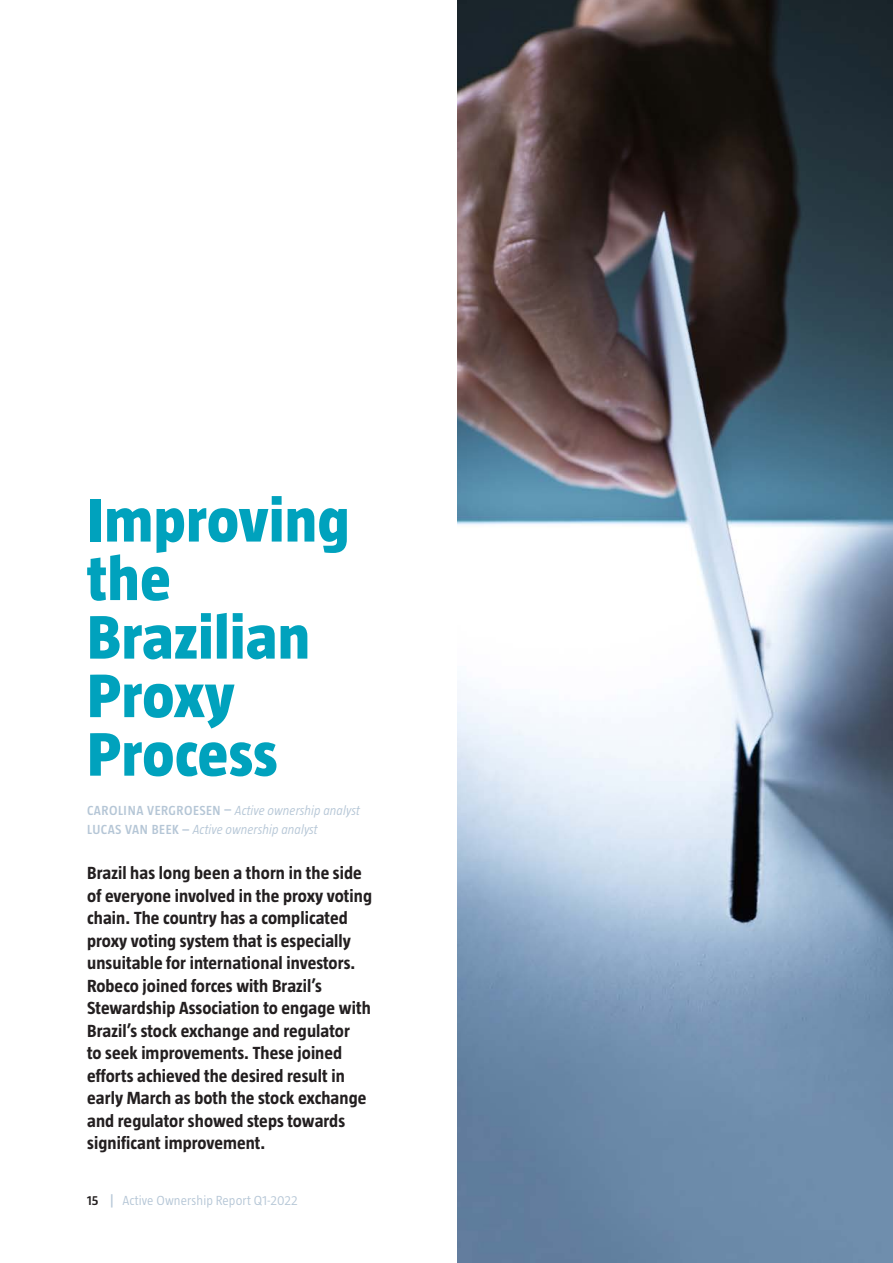
<style>
.page{position:relative;width:893px;height:1263px;background:#fff}
.page>*{position:absolute;margin:0;border:0;box-sizing:border-box;transform-origin:0 0}
._09-heading_short_le{font:800 63px/58.5px "Taz";letter-spacing:.01em;color:#00a2bd}
._01-introduction_tex{font:700 18px/22.5px "Taz";letter-spacing:.005em;color:#231f20}
._01_Heading_20pt{font:italic 300 13.5px "Taz";letter-spacing:.005em;color:#b5c6d6}
.t1{font:300 13.5px "Taz";letter-spacing:.01em;color:#b5c6d6}
.s1{font-weight:600;font-style:normal}
.s2{font-weight:600;color:#231f20}
.s3{font-weight:600}
</style>
<div class="page">
<img style="left:457px;top:0;width:436px;height:1263px">
<p class="_09-heading_short_le" style="left:87px;top:490px;width:264px">Improving the<br>Brazilian<br>Proxy<br>Process</p>
<p class="_01_Heading_20pt" style="left:87px;top:802px;width:274px"><span class="s1">CAROLINA VERGROESEN –</span> Active ownership analyst</p>
<p class="_01_Heading_20pt" style="left:87px;top:822px;width:232px"><span class="s1">LUCAS VAN BEEK –</span> Active ownership analyst</p>
<p class="_01-introduction_tex" style="left:87px;top:861px;width:286px">Brazil has long been a thorn in the side of everyone involved in the proxy voting chain. The country has a complicated proxy voting system that is especially unsuitable for international investors.<br>Robeco joined forces with Brazil’s Stewardship Association to engage with Brazil’s stock exchange and regulator<br>to seek improvements. These joined efforts achieved the desired result in early March as both the stock exchange and regulator showed steps towards significant improvement.</p>
<p class="t1" style="left:87px;top:1192px;width:212px"><span class="s2">15</span> <span class="s3">|</span> Active Ownership Report Q1-2022</p>
</div>
